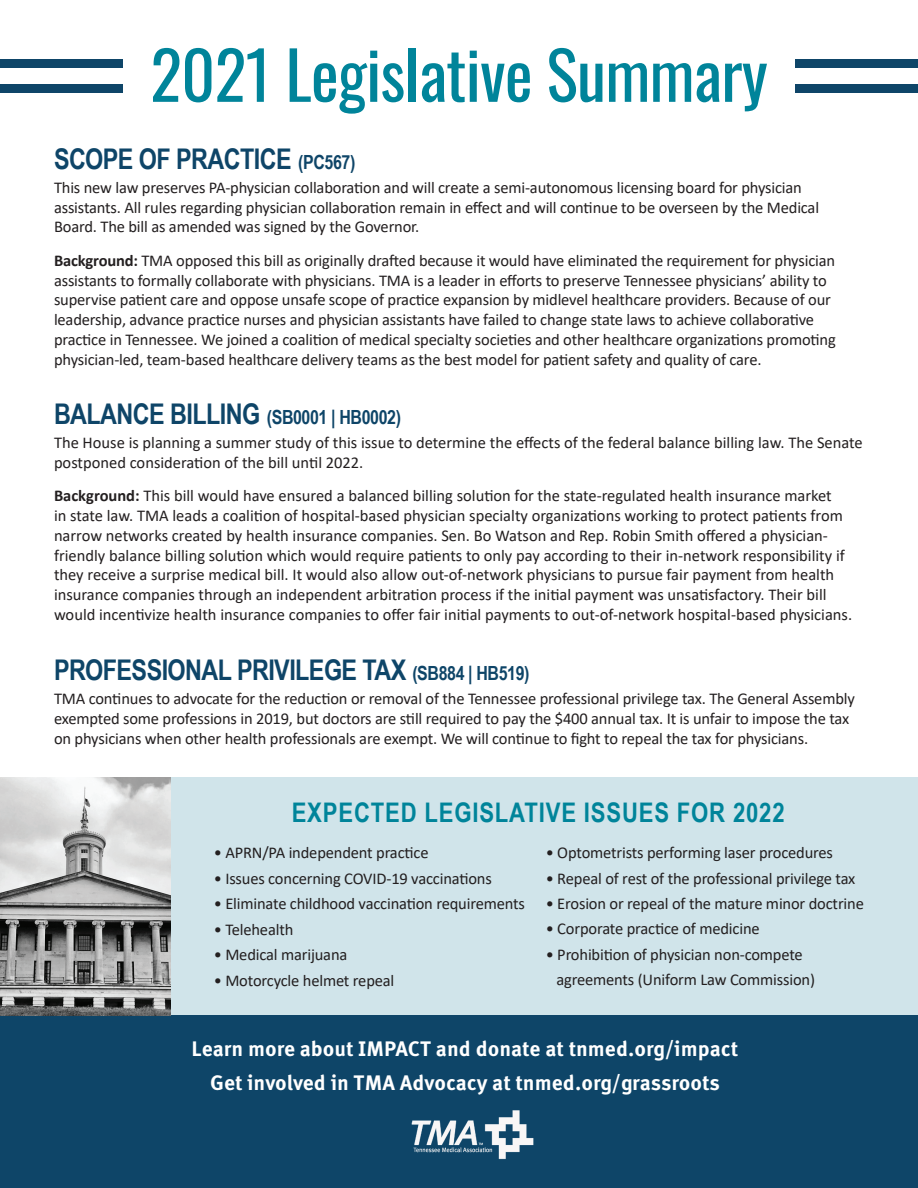
<style>
.page{position:relative;width:918px;height:1188px;background:#fff}
.page>*{position:absolute;margin:0;border:0;box-sizing:border-box;transform-origin:0 0}
.t1{font:66px "Oswald";letter-spacing:-.01em;color:#00849a}
.t2{font:700 28.5px "Arial Narrow";letter-spacing:-.02em;color:#0e4568}
.t3{font:700 27px "Arial Narrow";letter-spacing:.03em;color:#00849a}
.t4{font:700 21px/34.5px "Meta Correspondence Pro";color:#fff;text-align:center}
.t5{font:700 19.5px "Arial Narrow";letter-spacing:-.02em;color:#0e4568}
.t6{font:16.5px/19.8px "Calibri";letter-spacing:-.01em;color:#231f20}
.s1{font-size:19.5px}
.s2{font-weight:700}
.s3{font-size:28.5px}
</style>
<div class="page">
<div style="left:171px;top:778px;width:747px;height:237px;background:#d0e4ea"></div>
<div style="left:0;top:1015px;width:918px;height:173px;background:#0e4568"></div>
<img style="left:411px;top:1110px;width:123px;height:50px">
<div style="left:0;top:84px;width:918px;height:9px;background:#0e4568"></div>
<div style="left:0;top:59px;width:918px;height:8px;background:#0e4568"></div>
<div style="left:123px;top:23px;width:672px;height:106px;background:#fff"></div>
<img style="left:0;top:778px;width:171px;height:237px">
<h1 class="t1" style="left:150px;top:16px;width:619px">2021 Legislative Summary</h1>
<h2 class="t2" style="left:54px;top:137px;width:303px">SCOPE OF PRACTICE <span class="s1">(PC567)</span></h2>
<p class="t6" style="left:54px;top:177px;width:767px">This new law preserves PA-physician collaboration and will create a semi-autonomous licensing board for physician assistants. All rules regarding physician collaboration remain in effect and will continue to be overseen by the Medical<br>Board. The bill as amended was signed by the Governor.</p>
<p class="t6" style="left:54px;top:250px;width:783px"><span class="s2">Background:</span> TMA opposed this bill as originally drafted because it would have eliminated the requirement for physician assistants to formally collaborate with physicians. TMA is a leader in efforts to preserve Tennessee physicians’ ability to supervise patient care and oppose unsafe scope of practice expansion by midlevel healthcare providers. Because of our leadership, advance practice nurses and physician assistants have failed to change state laws to achieve collaborative practice in Tennessee. We joined a coalition of medical specialty societies and other healthcare organizations promoting physician-led, team-based healthcare delivery teams as the best model for patient safety and quality of care.</p>
<p class="t5" style="left:54px;top:402px;width:349px"><span class="s3">BALANCE BILLING</span> (SB0001 | HB0002)</p>
<p class="t6" style="left:54px;top:432px;width:810px">The House is planning a summer study of this issue to determine the effects of the federal balance billing law. The Senate postponed consideration of the bill until 2022.</p>
<p class="t6" style="left:54px;top:485px;width:800px"><span class="s2">Background:</span> This bill would have ensured a balanced billing solution for the state-regulated health insurance market<br>in state law. TMA leads a coalition of hospital-based physician specialty organizations working to protect patients from narrow networks created by health insurance companies. Sen. Bo Watson and Rep. Robin Smith offered a physician&shy;friendly balance billing solution which would require patients to only pay according to their in-network responsibility if they receive a surprise medical bill. It would also allow out-of-network physicians to pursue fair payment from health insurance companies through an independent arbitration process if the initial payment was unsatisfactory. Their bill would incentivize health insurance companies to offer fair initial payments to out-of-network hospital-based physicians.</p>
<h2 class="t2" style="left:54px;top:648px;width:477px">PROFESSIONAL PRIVILEGE TAX <span class="s1">(SB884 | HB519)</span></h2>
<p class="t6" style="left:54px;top:688px;width:802px">TMA continues to advocate for the reduction or removal of the Tennessee professional privilege tax. The General Assembly exempted some professions in 2019, but doctors are still required to pay the $400 annual tax. It is unfair to impose the tax on physicians when other health professionals are exempt. We will continue to fight to repeal the tax for physicians.</p>
<h3 class="t3" style="left:292px;top:792px;width:495px">EXPECTED LEGISLATIVE ISSUES FOR 2022</h3>
<p class="t6" style="left:214px;top:842px;width:216px">• APRN/PA independent practice</p>
<p class="t6" style="left:214px;top:868px;width:280px">• Issues concerning COVID-19 vaccinations</p>
<p class="t6" style="left:214px;top:893px;width:313px">• Eliminate childhood vaccination requirements</p>
<p class="t6" style="left:214px;top:919px;width:81px">• Telehealth</p>
<p class="t6" style="left:214px;top:944px;width:135px">• Medical marijuana</p>
<p class="t6" style="left:214px;top:970px;width:182px">• Motorcycle helmet repeal</p>
<p class="t6" style="left:546px;top:842px;width:289px">• Optometrists performing laser procedures</p>
<p class="t6" style="left:546px;top:868px;width:311px">• Repeal of rest of the professional privilege tax</p>
<p class="t6" style="left:546px;top:893px;width:320px">• Erosion or repeal of the mature minor doctrine</p>
<p class="t6" style="left:546px;top:919px;width:216px">• Corporate practice of medicine</p>
<p class="t6" style="left:556px;top:941px;width:260px;line-height:25.5px;text-indent:-11px">• Prohibition of physician non-compete agreements (Uniform Law Commission)</p>
<p class="t4" style="left:192px;top:1030px;width:548px">Learn more about IMPACT and donate at tnmed.org/impact<br>Get involved in TMA Advocacy at tnmed.org/grassroots</p>
</div>
